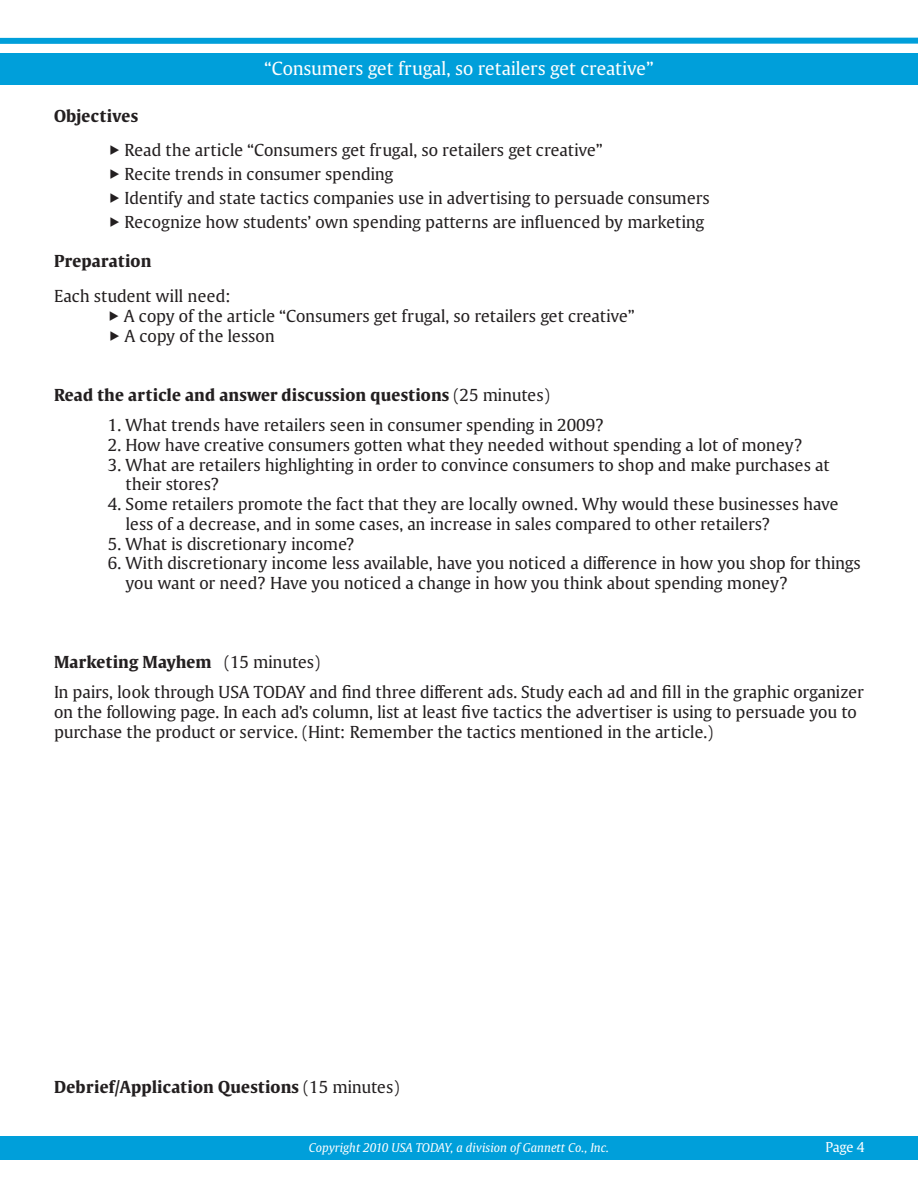
<style>
.page{position:relative;width:918px;height:1188px;background:#fff}
.page>*{position:absolute;margin:0;border:0;box-sizing:border-box;transform-origin:0 0}
.t1{font:18px "USAT Roman";color:#fff}
.t2{font:16.5px/19.8px "USAT Roman";color:#231f20}
.t3{font:700 16.5px "USAT Roman";letter-spacing:.01em;color:#231f20}
.t4{font:13.5px "USAT Roman";color:#fff}
.t5{font:italic 12px "USAT Roman";color:#fff}
.s1{font-family:"USAT Pi";font-weight:700}
.s2{font-weight:400}
</style>
<div class="page">
<div style="left:0;top:38px;width:918px;height:6px;background:#009fda"></div>
<div style="left:0;top:54px;width:918px;height:31px;background:#009fda"></div>
<div style="left:0;top:1136px;width:918px;height:23px;background:#009fda"></div>
<p class="t1" style="left:264px;top:57px;width:391px">“Consumers get frugal, so retailers get creative”</p>
<p class="t3" style="left:54px;top:105px;width:86px">Objectives</p>
<p class="t2" style="left:108px;top:140px;width:496px"><span class="s1">u</span>Read the article “Consumers get frugal, so retailers get creative”</p>
<p class="t2" style="left:108px;top:164px;width:287px"><span class="s1">u</span>Recite trends in consumer spending</p>
<p class="t2" style="left:108px;top:188px;width:603px"><span class="s1">u</span>Identify and state tactics companies use in advertising to persuade consumers</p>
<p class="t2" style="left:108px;top:212px;width:598px"><span class="s1">u</span>Recognize how students’ own spending patterns are influenced by marketing</p>
<p class="t3" style="left:54px;top:251px;width:99px">Preparation</p>
<p class="t2" style="left:54px;top:286px;width:178px">Each student will need:</p>
<p class="t2" style="left:107px;top:306px;width:529px"><span class="s1">u</span>A copy of the article “Consumers get frugal, so retailers get creative”</p>
<p class="t2" style="left:108px;top:326px;width:168px"><span class="s1">u</span>A copy of the lesson</p>
<p class="t3" style="left:54px;top:384px;width:497px">Read the article and answer discussion questions <span class="s2">(25 minutes)</span></p>
<p class="t2" style="left:108px;top:415px;width:498px">1. What trends have retailers seen in consumer spending in 2009?</p>
<p class="t2" style="left:108px;top:435px;width:696px">2. How have creative consumers gotten what they needed without spending a lot of money?</p>
<p class="t2" style="left:125px;top:455px;width:706px;text-indent:-17px">3. What are retailers highlighting in order to convince consumers to shop and make purchases at their stores?</p>
<p class="t2" style="left:125px;top:494px;width:715px;text-indent:-17px">4. Some retailers promote the fact that they are locally owned. Why would these businesses have less of a decrease, and in some cases, an increase in sales compared to other retailers?</p>
<p class="t2" style="left:108px;top:534px;width:248px">5. What is discretionary income?</p>
<p class="t2" style="left:125px;top:553px;width:737px;text-indent:-17px">6. With discretionary income less available, have you noticed a difference in how you shop for things you want or need? Have you noticed a change in how you think about spending money?</p>
<p class="t3" style="left:54px;top:651px;width:268px">Marketing Mayhem <span class="s2">(15 minutes)</span></p>
<p class="t2" style="left:54px;top:682px;width:812px">In pairs, look through USA TODAY and find three different ads. Study each ad and fill in the graphic organizer on the following page. In each ad’s column, list at least five tactics the advertiser is using to persuade you to purchase the product or service. (Hint: Remember the tactics mentioned in the article.)</p>
<p class="t3" style="left:54px;top:1076px;width:347px">Debrief/Application Questions <span class="s2">(15 minutes)</span></p>
<p class="t5" style="left:309px;top:1141px;width:302px">Copyright 2010 USA TODAY, a division of Gannett Co., Inc.</p>
<p class="t4" style="left:825px;top:1138px;width:41px">Page 4</p>
</div>
